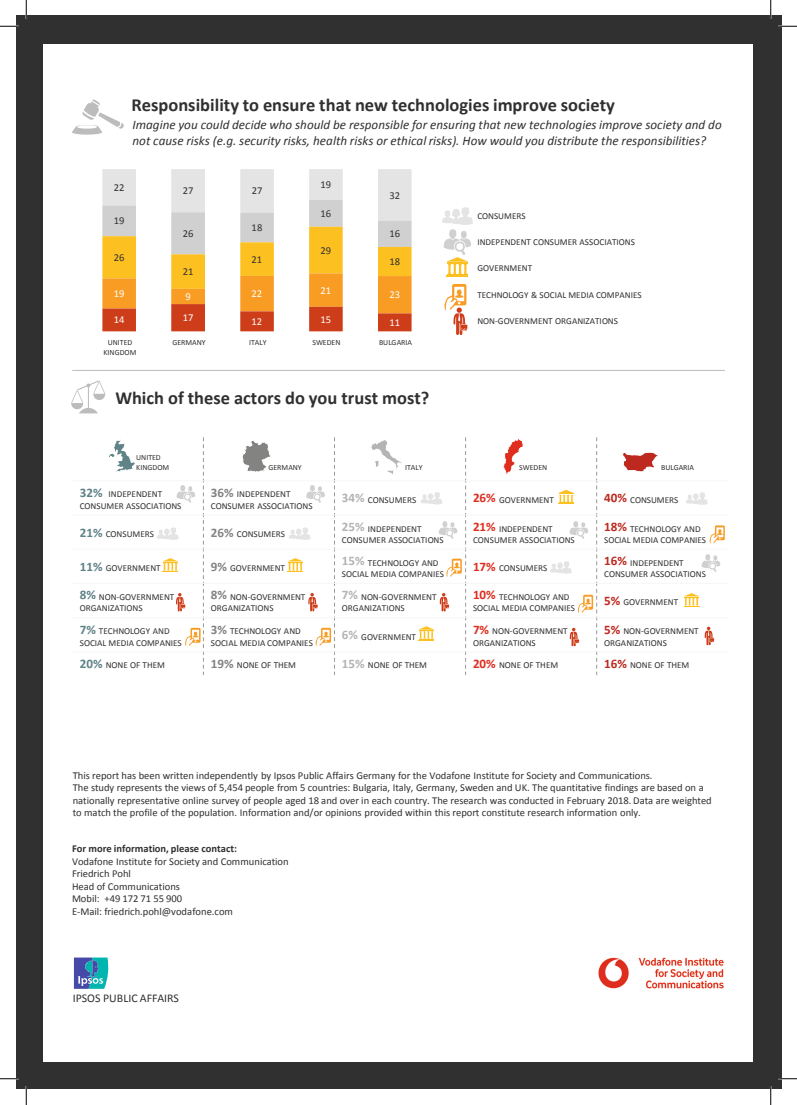
<style>
.page{position:relative;width:797px;height:1105px;background:#fff}
.page>*{position:absolute;margin:0;border:0;box-sizing:border-box;transform-origin:0 0}
.t1{font:700 18.38px "Calibri";color:#303031}
.t2{font:italic 13.12px/15.8px "Calibri";letter-spacing:.005em;color:#303031}
.t3{font:11.75px "Calibri";color:#303031}
.t4{font:10.5px/12.6px "Calibri";letter-spacing:-.005em;color:#303031}
.t5{font:700 10.5px "Calibri";color:#303031}
.t6{font:10.5px "Calibri";color:#fff}
.t7{font:9.12px/11.5px "Calibri";letter-spacing:-.005em;color:#303031}
.t8{font:7.88px/9.5px "Calibri";color:#303031;text-align:center}
.s1{font-weight:700;font-size:13.12px;color:#608388}
.s2{font-weight:700;font-size:13.12px;color:#838382}
.s3{font-weight:700;font-size:13.12px;color:#b5b4b4}
.s4{font-weight:700;font-size:13.12px;color:#df2e1f}
.s5{font-weight:700;font-size:13.12px;color:#bd291f}
</style>
<div class="page">
<div style="left:16px;top:16px;width:765px;height:1073px;background:#303030"></div>
<div style="left:44px;top:44px;width:709px;height:1017px;background:#fff"></div>
<svg style="left:102px;top:169px;width:309px;height:162px"></svg>
<svg style="left:442px;top:207px;width:31px;height:70px"></svg>
<svg style="left:444px;top:284px;width:23px;height:51px"></svg>
<svg style="left:72px;top:99px;width:52px;height:36px"></svg>
<hr style="left:72px;top:480px;width:655px;height:1px;background:#f8f7f7">
<hr style="left:72px;top:514px;width:655px;height:1px;background:#f8f7f7">
<hr style="left:72px;top:549px;width:655px;height:1px;background:#f8f7f7">
<hr style="left:72px;top:583px;width:655px;height:1px;background:#f8f7f7">
<hr style="left:72px;top:617px;width:655px;height:1px;background:#f8f7f7">
<hr style="left:72px;top:651px;width:655px;height:1px;background:#f8f7f7">
<svg style="left:242px;top:441px;width:28px;height:31px"></svg>
<svg style="left:109px;top:440px;width:26px;height:32px"></svg>
<svg style="left:503px;top:439px;width:20px;height:35px"></svg>
<svg style="left:371px;top:440px;width:31px;height:34px"></svg>
<svg style="left:622px;top:452px;width:36px;height:20px"></svg>
<hr style="left:72px;top:370px;width:653px;height:1px;background:#bbbcbb">
<svg style="left:71px;top:380px;width:34px;height:33px"></svg>
<svg style="left:550px;top:437px;width:47px;height:238px"></svg>
<svg style="left:418px;top:437px;width:48px;height:238px"></svg>
<svg style="left:684px;top:593px;width:15px;height:14px"></svg>
<svg style="left:701px;top:554px;width:19px;height:18px"></svg>
<svg style="left:686px;top:492px;width:21px;height:13px"></svg>
<svg style="left:709px;top:525px;width:15px;height:18px"></svg>
<svg style="left:704px;top:627px;width:10px;height:18px"></svg>
<svg style="left:287px;top:437px;width:48px;height:238px"></svg>
<svg style="left:157px;top:437px;width:47px;height:238px"></svg>
<svg style="left:74px;top:957px;width:34px;height:32px"></svg>
<img style="left:598px;top:957px;width:125px;height:31px">
<svg style="left:0;top:25px;width:19px;height:2px"></svg>
<svg style="left:778px;top:25px;width:19px;height:2px"></svg>
<svg style="left:0;top:1078px;width:19px;height:1px"></svg>
<svg style="left:778px;top:1078px;width:19px;height:1px"></svg>
<svg style="left:25px;top:0;width:2px;height:19px"></svg>
<svg style="left:25px;top:1086px;width:2px;height:19px"></svg>
<svg style="left:770px;top:0;width:1px;height:19px"></svg>
<svg style="left:770px;top:1086px;width:1px;height:19px"></svg>
<h1 class="t1" style="left:131px;top:93px;width:485px">Responsibility to ensure that new technologies improve society</h1>
<h2 class="t2" style="left:132px;top:117px;width:590px">Imagine you could decide who should be responsible for ensuring that new technologies improve society and do not cause risks (e.g. security risks, health risks or ethical risks). How would you distribute the responsibilities?</h2>
<p class="t4" style="left:114px;top:181px;width:12px">22</p>
<p class="t4" style="left:183px;top:184px;width:12px">27</p>
<p class="t4" style="left:252px;top:185px;width:12px">27</p>
<p class="t4" style="left:320px;top:178px;width:12px">19</p>
<p class="t4" style="left:389px;top:189px;width:12px">32</p>
<p class="t4" style="left:114px;top:215px;width:12px">19</p>
<p class="t4" style="left:114px;top:251px;width:12px">26</p>
<p class="t4" style="left:183px;top:227px;width:12px">26</p>
<p class="t4" style="left:183px;top:265px;width:12px">21</p>
<p class="t4" style="left:252px;top:221px;width:12px">18</p>
<p class="t4" style="left:251px;top:253px;width:12px">21</p>
<p class="t6" style="left:114px;top:287px;width:12px">19</p>
<p class="t6" style="left:185px;top:290px;width:7px">9</p>
<p class="t6" style="left:251px;top:287px;width:12px">22</p>
<p class="t4" style="left:320px;top:207px;width:12px">16</p>
<p class="t4" style="left:320px;top:244px;width:12px">29</p>
<p class="t6" style="left:320px;top:283px;width:12px">21</p>
<p class="t4" style="left:389px;top:228px;width:12px">16</p>
<p class="t4" style="left:389px;top:255px;width:12px">18</p>
<p class="t6" style="left:389px;top:288px;width:12px">23</p>
<p class="t6" style="left:114px;top:313px;width:12px">14</p>
<p class="t6" style="left:183px;top:311px;width:12px">17</p>
<p class="t6" style="left:251px;top:315px;width:12px">12</p>
<p class="t6" style="left:320px;top:312px;width:12px">15</p>
<p class="t6" style="left:389px;top:316px;width:12px">11</p>
<p class="t8" style="left:103px;top:338px;width:35px">UNITED<br>KINGDOM</p>
<p class="t8" style="left:172px;top:338px;width:35px">GERMANY</p>
<p class="t8" style="left:249px;top:338px;width:19px">ITALY</p>
<p class="t8" style="left:312px;top:338px;width:30px">SWEDEN</p>
<p class="t8" style="left:379px;top:338px;width:35px">BULGARIA</p>
<h1 class="t1" style="left:115px;top:387px;width:315px">Which of these actors do you trust most?</h1>
<p class="t7" style="left:477px;top:210px;width:50px">CONSUMERS</p>
<p class="t7" style="left:477px;top:236px;width:159px">INDEPENDENT CONSUMER ASSOCIATIONS</p>
<p class="t7" style="left:477px;top:263px;width:56px">GOVERNMENT</p>
<p class="t7" style="left:477px;top:289px;width:166px">TECHNOLOGY &amp; SOCIAL MEDIA COMPANIES</p>
<p class="t7" style="left:477px;top:315px;width:142px">NON-GOVERNMENT ORGANIZATIONS</p>
<p class="t8" style="left:136px;top:453px;width:35px;text-align:left">UNITED<br>KINGDOM</p>
<p class="t8" style="left:268px;top:462px;width:35px">GERMANY</p>
<p class="t8" style="left:405px;top:462px;width:19px">ITALY</p>
<p class="t8" style="left:519px;top:462px;width:30px">SWEDEN</p>
<p class="t8" style="left:661px;top:462px;width:35px">BULGARIA</p>
<p class="t7" style="left:80px;top:488px;width:103px"><span class="s1">32%</span> INDEPENDENT<br>CONSUMER ASSOCIATIONS</p>
<p class="t7" style="left:211px;top:488px;width:103px"><span class="s2">36%</span> INDEPENDENT<br>CONSUMER ASSOCIATIONS</p>
<p class="t7" style="left:342px;top:494px;width:76px"><span class="s3">34%</span> CONSUMERS</p>
<p class="t7" style="left:473px;top:494px;width:82px"><span class="s4">26%</span> GOVERNMENT</p>
<p class="t7" style="left:604px;top:494px;width:76px"><span class="s5">40%</span> CONSUMERS</p>
<p class="t7" style="left:80px;top:528px;width:76px"><span class="s1">21%</span> CONSUMERS</p>
<p class="t7" style="left:211px;top:528px;width:76px"><span class="s2">26%</span> CONSUMERS</p>
<p class="t7" style="left:342px;top:523px;width:103px"><span class="s3">25%</span> INDEPENDENT<br>CONSUMER ASSOCIATIONS</p>
<p class="t7" style="left:473px;top:523px;width:103px"><span class="s4">21%</span> INDEPENDENT<br>CONSUMER ASSOCIATIONS</p>
<p class="t7" style="left:604px;top:523px;width:104px"><span class="s5">18%</span> TECHNOLOGY AND<br>SOCIAL MEDIA COMPANIES</p>
<p class="t7" style="left:80px;top:562px;width:82px"><span class="s1">11%</span> GOVERNMENT</p>
<p class="t7" style="left:211px;top:562px;width:76px"><span class="s2">9%</span> GOVERNMENT</p>
<p class="t7" style="left:342px;top:557px;width:104px"><span class="s3">15%</span> TECHNOLOGY AND<br>SOCIAL MEDIA COMPANIES</p>
<p class="t7" style="left:473px;top:562px;width:76px"><span class="s4">17%</span> CONSUMERS</p>
<p class="t7" style="left:604px;top:557px;width:103px"><span class="s5">16%</span> INDEPENDENT<br>CONSUMER ASSOCIATIONS</p>
<p class="t7" style="left:80px;top:591px;width:96px"><span class="s1">8%</span> NON-GOVERNMENT<br>ORGANIZATIONS</p>
<p class="t7" style="left:211px;top:591px;width:96px"><span class="s2">8%</span> NON-GOVERNMENT<br>ORGANIZATIONS</p>
<p class="t7" style="left:342px;top:591px;width:96px"><span class="s3">7%</span> NON-GOVERNMENT<br>ORGANIZATIONS</p>
<p class="t7" style="left:473px;top:591px;width:104px"><span class="s4">10%</span> TECHNOLOGY AND<br>SOCIAL MEDIA COMPANIES</p>
<p class="t7" style="left:604px;top:597px;width:76px"><span class="s5">5%</span> GOVERNMENT</p>
<p class="t7" style="left:80px;top:625px;width:104px"><span class="s1">7%</span> TECHNOLOGY AND<br>SOCIAL MEDIA COMPANIES</p>
<p class="t7" style="left:211px;top:625px;width:104px"><span class="s2">3%</span> TECHNOLOGY AND<br>SOCIAL MEDIA COMPANIES</p>
<p class="t7" style="left:342px;top:631px;width:76px"><span class="s3">6%</span> GOVERNMENT</p>
<p class="t7" style="left:473px;top:625px;width:96px"><span class="s4">7%</span> NON-GOVERNMENT<br>ORGANIZATIONS</p>
<p class="t7" style="left:604px;top:625px;width:96px"><span class="s5">5%</span> NON-GOVERNMENT<br>ORGANIZATIONS</p>
<p class="t7" style="left:80px;top:660px;width:87px"><span class="s1">20%</span> NONE OF THEM</p>
<p class="t7" style="left:211px;top:660px;width:87px"><span class="s2">19%</span> NONE OF THEM</p>
<p class="t7" style="left:342px;top:660px;width:87px"><span class="s3">15%</span> NONE OF THEM</p>
<p class="t7" style="left:473px;top:660px;width:87px"><span class="s4">20%</span> NONE OF THEM</p>
<p class="t7" style="left:604px;top:660px;width:87px"><span class="s5">16%</span> NONE OF THEM</p>
<p class="t4" style="left:73px;top:769px;width:640px">This report has been written independently by Ipsos Public Affairs Germany for the Vodafone Institute for Society and Communications.<br>The study represents the views of 5,454 people from 5 countries: Bulgaria, Italy, Germany, Sweden and UK. The quantitative findings are based on a nationally representative online survey of people aged 18 and over in each country. The research was conducted in February 2018. Data are weighted to match the profile of the population. Information and/or opinions provided within this report constitute research information only.</p>
<p class="t5" style="left:72px;top:842px;width:166px">For more information, please contact:</p>
<p class="t4" style="left:72px;top:855px;width:218px">Vodafone Institute for Society and Communication<br>Friedrich Pohl<br>Head of Communications<br>Mobil: +49 172 71 55 900<br>E-Mail: friedrich.pohl@vodafone.com</p>
<p class="t3" style="left:73px;top:991px;width:108px">IPSOS PUBLIC AFFAIRS</p>
</div>
